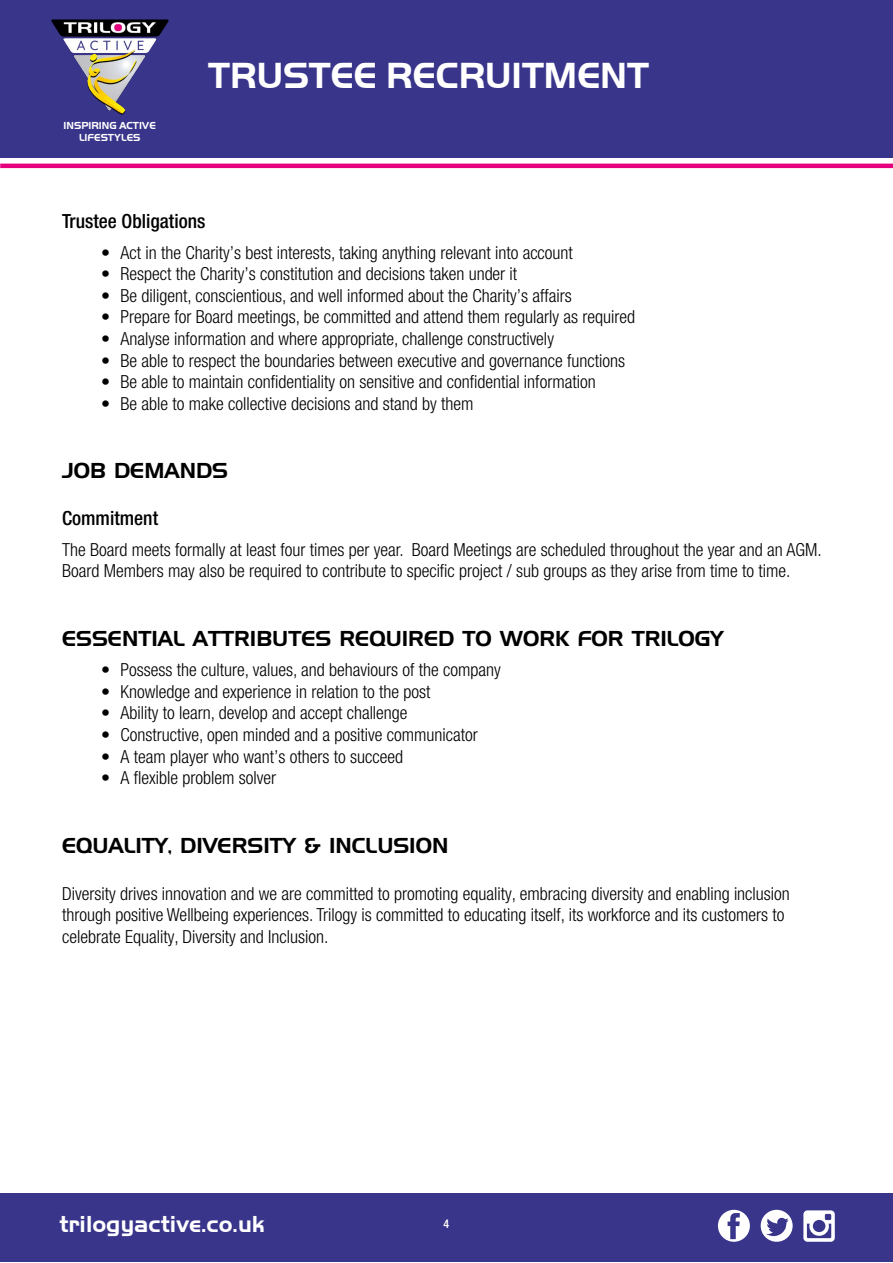
<style>
.page{position:relative;width:893px;height:1263px;background:#fff}
.page>*{position:absolute;margin:0;border:0;box-sizing:border-box;transform-origin:0 0}
.t1{font:700 37.5px "Handel Got D";color:#fff}
.t2{font:700 23.85px "Handel Got D";color:#fff}
.t3{font:21px "Handel Gothic";color:#000}
.t4{font:500 condensed 19.5px "Helvetica Neue LT Pro";color:#000}
.t5{font:300 condensed 18px/21.6px "Helvetica Neue LT Pro";color:#000}
.t6{font:500 condensed 12px "Helvetica Neue LT Pro";color:#fff}
.t7{font:700 10.5px/12.6px "Handel Got D";color:#fff;text-align:center}
</style>
<div class="page">
<div style="left:0;top:0;width:893px;height:157px;background:#39358b"></div>
<hr style="left:0;top:164px;width:893px;height:4px;background:#e6007d">
<div style="left:0;top:1194px;width:893px;height:68px;background:#39358b"></div>
<svg style="left:718px;top:1210px;width:32px;height:32px"></svg>
<svg style="left:761px;top:1210px;width:32px;height:32px"></svg>
<svg style="left:803px;top:1210px;width:32px;height:32px"></svg>
<img style="left:51px;top:19px;width:118px;height:96px">
<p class="t7" style="left:64px;top:119px;width:94px">INSPIRING ACTIVE<br>LIFESTYLES</p>
<h1 class="t1" style="left:208px;top:54px;width:442px">TRUSTEE RECRUITMENT</h1>
<p class="t4" style="left:62px;top:209px;width:145px">Trustee Obligations</p>
<p class="t5" style="left:101px;top:241px;width:473px">• Act in the Charity’s best interests, taking anything relevant into account</p>
<p class="t5" style="left:101px;top:263px;width:418px">• Respect the Charity’s constitution and decisions taken under it</p>
<p class="t5" style="left:101px;top:284px;width:472px">• Be diligent, conscientious, and well informed about the Charity’s affairs</p>
<p class="t5" style="left:101px;top:306px;width:536px">• Prepare for Board meetings, be committed and attend them regularly as required</p>
<p class="t5" style="left:101px;top:328px;width:454px">• Analyse information and where appropriate, challenge constructively</p>
<p class="t5" style="left:101px;top:349px;width:525px">• Be able to respect the boundaries between executive and governance functions</p>
<p class="t5" style="left:101px;top:371px;width:496px">• Be able to maintain confidentiality on sensitive and confidential information</p>
<p class="t5" style="left:101px;top:392px;width:374px">• Be able to make collective decisions and stand by them</p>
<p class="t3" style="left:62px;top:461px;width:167px">JOB DEMANDS</p>
<p class="t4" style="left:62px;top:506px;width:98px">Commitment</p>
<p class="t5" style="left:62px;top:538px;width:761px">The Board meets formally at least four times per year. Board Meetings are scheduled throughout the year and an AGM.<br>Board Members may also be required to contribute to specific project / sub groups as they arise from time to time.</p>
<p class="t3" style="left:62px;top:628px;width:663px">ESSENTIAL ATTRIBUTES REQUIRED TO WORK FOR TRILOGY</p>
<p class="t5" style="left:101px;top:659px;width:401px">• Possess the culture, values, and behaviours of the company</p>
<p class="t5" style="left:101px;top:680px;width:331px">• Knowledge and experience in relation to the post</p>
<p class="t5" style="left:101px;top:702px;width:308px">• Ability to learn, develop and accept challenge</p>
<p class="t5" style="left:101px;top:724px;width:378px">• Constructive, open minded and a positive communicator</p>
<p class="t5" style="left:101px;top:745px;width:304px">• A team player who want’s others to succeed</p>
<p class="t5" style="left:101px;top:767px;width:177px">• A flexible problem solver</p>
<p class="t3" style="left:62px;top:835px;width:388px">EQUALITY, DIVERSITY &amp; INCLUSION</p>
<p class="t5" style="left:62px;top:882px;width:729px">Diversity drives innovation and we are committed to promoting equality, embracing diversity and enabling inclusion through positive Wellbeing experiences. Trilogy is committed to educating itself, its workforce and its customers to celebrate Equality, Diversity and Inclusion.</p>
<h2 class="t2" style="left:59px;top:1210px;width:207px">trilogyactive.co.uk</h2>
<p class="t6" style="left:444px;top:1216px;width:7px">4</p>
</div>
